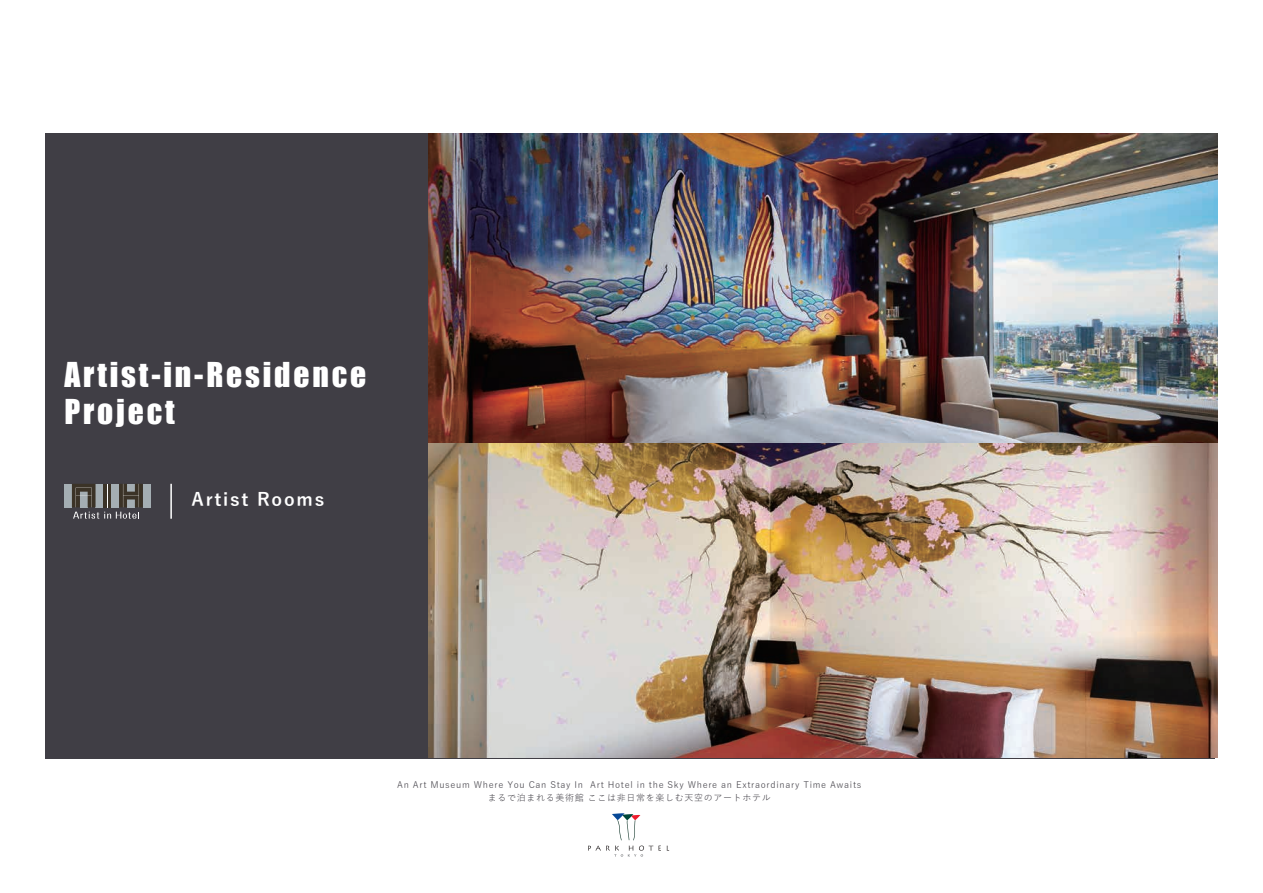
<style>
.page{position:relative;width:1263px;height:893px;background:#fff}
.page>*{position:absolute;margin:0;border:0;box-sizing:border-box;transform-origin:0 0}
.t1{font:31.5px/37.5px "Impact";letter-spacing:.09em;color:#fff}
.t2{font:700 18px "Yu Gothic";letter-spacing:.1em;color:#fff}
.t3{font:9px "Yu Gothic";letter-spacing:.075em;color:#403e45}
</style>
<div class="page">
<svg style="left:588px;top:813px;width:73px;height:44px"></svg>
<div style="left:45px;top:134px;width:1170px;height:625px;background:#403e45"></div>
<div style="left:64px;top:484px;width:8px;height:23px;background:#a4aeb3"></div>
<div style="left:143px;top:484px;width:8px;height:23px;background:#a4aeb3"></div>
<svg style="left:72px;top:484px;width:71px;height:35px"></svg>
<hr style="left:170px;top:484px;width:2px;height:35px;background:#fff">
<img style="left:428px;top:134px;width:789px;height:624px">
<h1 class="t1" style="left:64px;top:355px;width:303px">Artist-in-Residence<br>Project</h1>
<h2 class="t2" style="left:192px;top:489px;width:134px">Artist Rooms</h2>
<p class="t3" style="left:397px;top:776px;width:466px">An Art Museum Where You Can Stay In Art Hotel in the Sky Where an Extraordinary Time Awaits</p>
<p class="t3" style="left:488px;top:789px;width:285px">まるで泊まれる美術館 ここは非日常を楽しむ天空のアートホテル</p>
</div>
